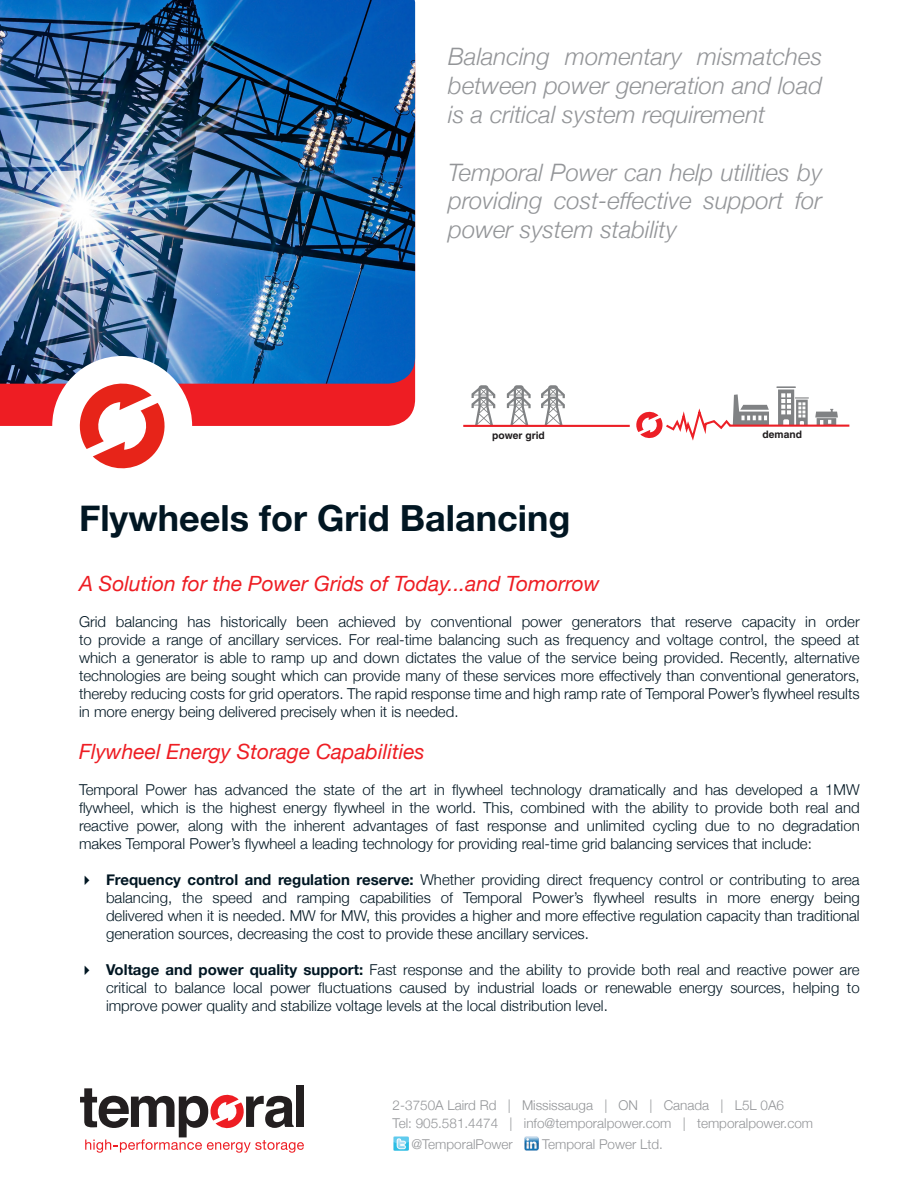
<style>
.page{position:relative;width:915px;height:1185px;background:#fff}
.page>*{position:absolute;margin:0;border:0;box-sizing:border-box;transform-origin:0 0}
.t1{font:700 36px "Helvetica Neue";color:#011622}
.t2{font:italic 300 24px/28.8px "Helvetica Neue";color:#939598;text-align:justify}
.t3{font:italic 21px "Helvetica Neue";color:#ee1d23}
.t4{font:300 15px/18px "Helvetica Neue";color:#011622;text-align:justify}
.t5{font:300 13.5px "Helvetica Neue";color:#939598}
.t6{font:700 10.35px "Helvetica";color:#201d1e}
.s1{font-weight:700}
</style>
<div class="page">
<div style="left:0;top:383px;width:415px;height:43px;background:#ee1d23"></div>
<img style="left:0;top:0;width:415px;height:383px">
<div style="left:52px;top:356px;width:140px;height:140px;background:#fff;border-radius:50%"></div>
<svg style="left:80px;top:383px;width:84px;height:85px"></svg>
<div style="left:296px;top:1085px;width:8px;height:41px;background:#231f20"></div>
<svg style="left:80px;top:1088px;width:224px;height:64px"></svg>
<svg style="left:507px;top:385px;width:23px;height:40px"></svg>
<svg style="left:471px;top:385px;width:24px;height:40px"></svg>
<svg style="left:541px;top:385px;width:23px;height:40px"></svg>
<hr style="left:463px;top:425px;width:166px;height:2px;background:#ec1f26">
<svg style="left:636px;top:386px;width:213px;height:55px"></svg>
<img style="left:394px;top:1136px;width:14px;height:14px">
<img style="left:524px;top:1136px;width:14px;height:14px">
<p class="t2" style="left:448px;top:41px;width:375px">Balancing momentary mismatches between power generation and load is a critical system requirement</p>
<p class="t2" style="left:448px;top:156px;width:375px">Temporal Power can help utilities by providing cost-effective support for power system stability</p>
<p class="t6" style="left:492px;top:429px;width:54px">power grid</p>
<p class="t6" style="left:762px;top:428px;width:41px">demand</p>
<p class="t1" style="left:79px;top:490px;width:493px">Flywheels for Grid Balancing</p>
<p class="t3" style="left:79px;top:568px;width:522px">A Solution for the Power Grids of Today...and Tomorrow</p>
<p class="t4" style="left:79px;top:612px;width:782px">Grid balancing has historically been achieved by conventional power generators that reserve capacity in order to provide a range of ancillary services. For real-time balancing such as frequency and voltage control, the speed at which a generator is able to ramp up and down dictates the value of the service being provided. Recently, alternative technologies are being sought which can provide many of these services more effectively than conventional generators, thereby reducing costs for grid operators. The rapid response time and high ramp rate of Temporal Power’s flywheel results in more energy being delivered precisely when it is needed.</p>
<p class="t3" style="left:79px;top:736px;width:347px">Flywheel Energy Storage Capabilities</p>
<p class="t4" style="left:79px;top:780px;width:782px">Temporal Power has advanced the state of the art in flywheel technology dramatically and has developed a 1MW flywheel, which is the highest energy flywheel in the world. This, combined with the ability to provide both real and reactive power, along with the inherent advantages of fast response and unlimited cycling due to no degradation makes Temporal Power’s flywheel a leading technology for providing real-time grid balancing services that include:</p>
<p class="t4" style="left:106px;top:870px;width:755px"><span class="s1">Frequency control and regulation reserve:</span> Whether providing direct frequency control or contributing to area balancing, the speed and ramping capabilities of Temporal Power’s flywheel results in more energy being delivered when it is needed. MW for MW, this provides a higher and more effective regulation capacity than traditional generation sources, decreasing the cost to provide these ancillary services.</p>
<p class="t4" style="left:106px;top:960px;width:755px"><span class="s1">Voltage and power quality support:</span> Fast response and the ability to provide both real and reactive power are critical to balance local power fluctuations caused by industrial loads or renewable energy sources, helping to improve power quality and stabilize voltage levels at the local distribution level.</p>
<p class="t5" style="left:392px;top:1094px;width:393px">2-3750A Laird Rd | Mississauga | ON | Canada | L5L 0A6</p>
<p class="t5" style="left:392px;top:1112px;width:422px">Tel: 905.581.4474 | info@temporalpower.com | temporalpower.com</p>
<p class="t5" style="left:411px;top:1133px;width:103px">@TemporalPower</p>
<p class="t5" style="left:542px;top:1133px;width:122px">Temporal Power Ltd.</p>
</div>
